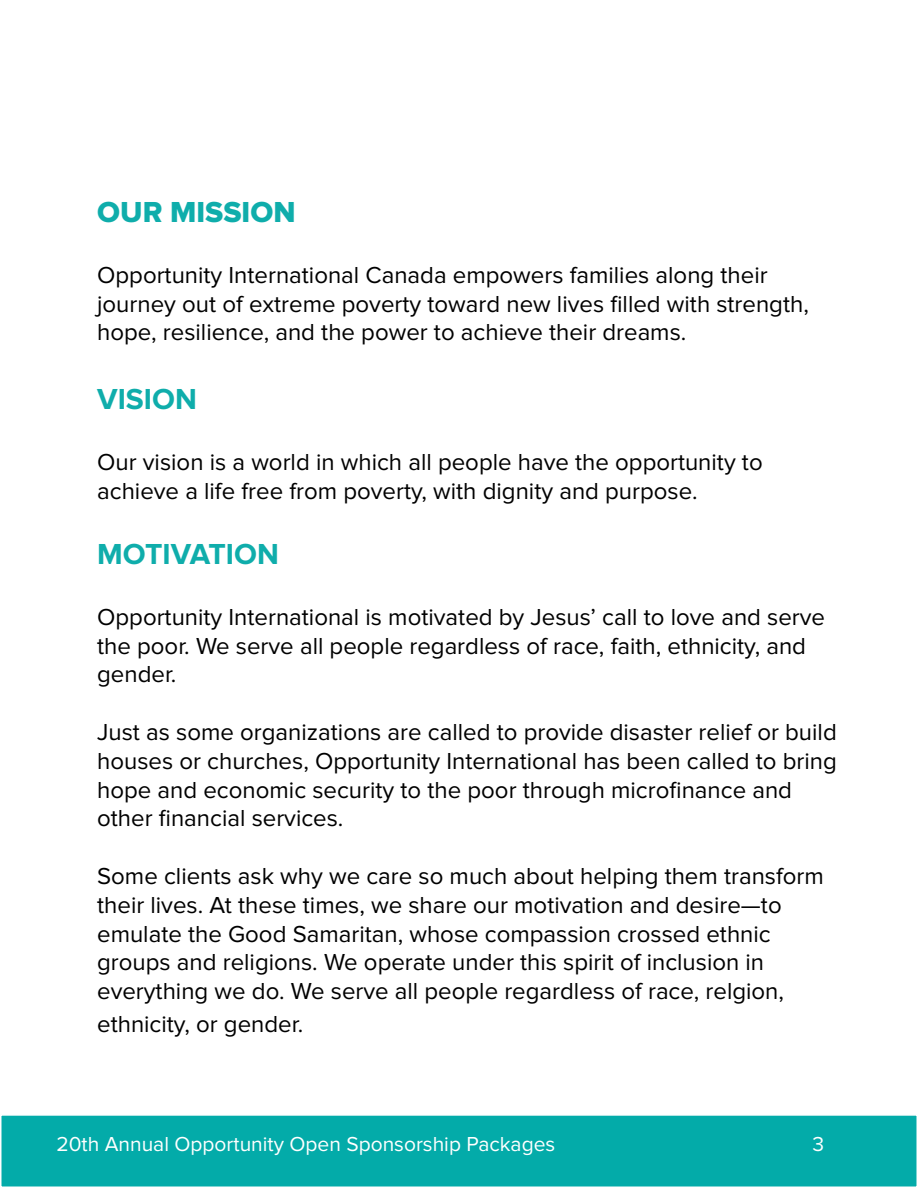
<style>
.page{position:relative;width:918px;height:1188px;background:#fff}
.page>*{position:absolute;margin:0;border:0;box-sizing:border-box;transform-origin:0 0}
.t1{font:700 30px "Proxima Nova";color:#0fadab}
.t2{font:30px "Proxima Nova Extrabld";color:#0fadab}
.t3{font:24px/28.8px "Proxima Nova";color:#000}
.t4{font:21px "Proxima Nova";color:#fff}
</style>
<div class="page">
<div style="left:0;top:1114px;width:918px;height:74px;background:#03aba9;border:2px solid #fff"></div>
<p class="t2" style="left:97px;top:198px;width:200px">OUR MISSION</p>
<p class="t3" style="left:97px;top:261px;width:713px">Opportunity International Canada empowers families along their journey out of extreme poverty toward new lives filled with strength, hope, resilience, and the power to achieve their dreams.</p>
<p class="t1" style="left:97px;top:382px;width:101px">VISION</p>
<p class="t3" style="left:97px;top:448px;width:667px">Our vision is a world in which all people have the opportunity to achieve a life free from poverty, with dignity and purpose.</p>
<p class="t1" style="left:97px;top:536px;width:183px">MOTIVATION</p>
<p class="t3" style="left:97px;top:603px;width:729px">Opportunity International is motivated by Jesus’ call to love and serve the poor. We serve all people regardless of race, faith, ethnicity, and gender.</p>
<p class="t3" style="left:97px;top:718px;width:741px">Just as some organizations are called to provide disaster relief or build houses or churches, Opportunity International has been called to bring hope and economic security to the poor through microfinance and other financial services.</p>
<p class="t3" style="left:97px;top:862px;width:728px">Some clients ask why we care so much about helping them transform their lives. At these times, we share our motivation and desire—to emulate the Good Samaritan, whose compassion crossed ethnic groups and religions. We operate under this spirit of inclusion in everything we do. We serve all people regardless of race, relgion,</p>
<p class="t3" style="left:97px;top:1010px;width:207px">ethnicity, or gender.</p>
<p class="t4" style="left:56px;top:1132px;width:500px">20th Annual Opportunity Open Sponsorship Packages</p>
<p class="t4" style="left:812px;top:1132px;width:13px">3</p>
</div>
